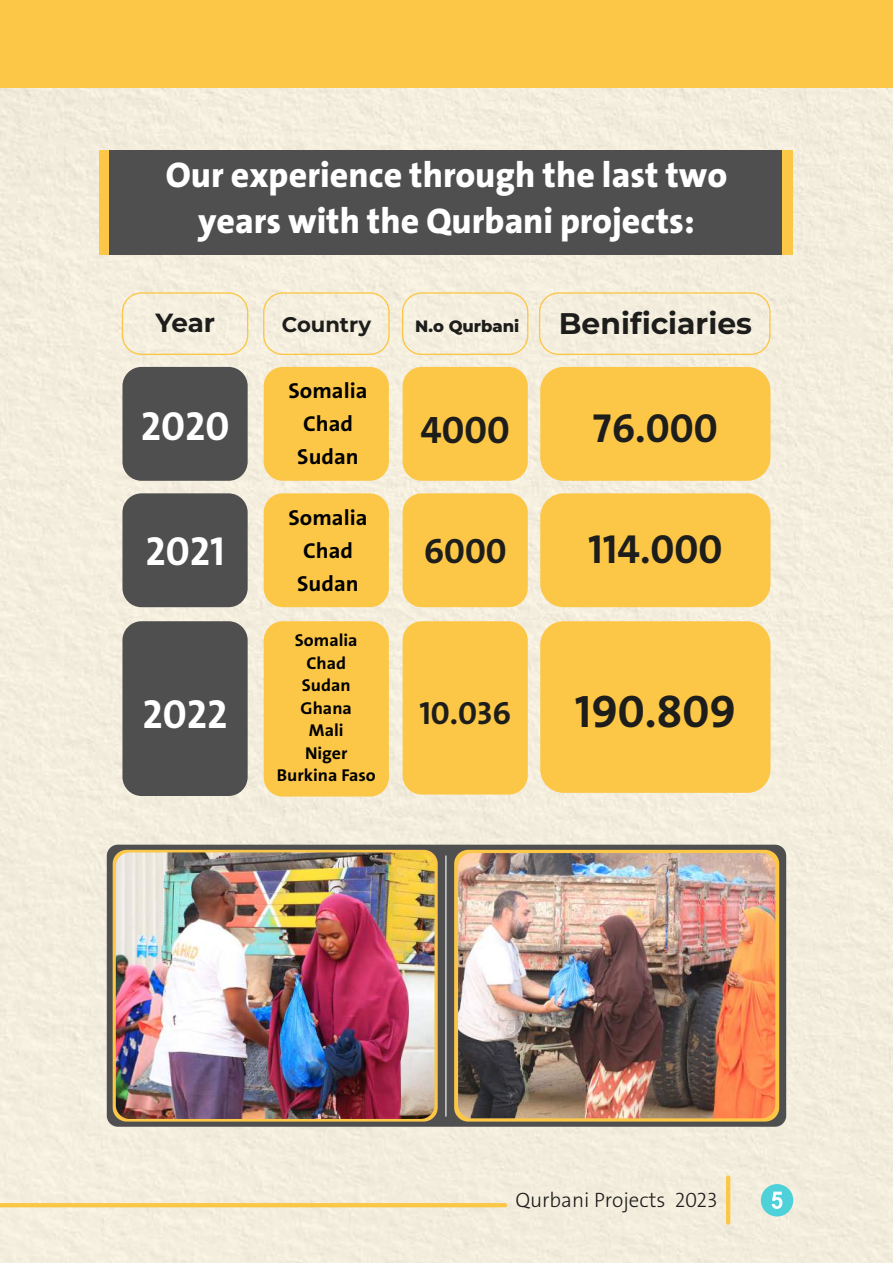
<style>
.page{position:relative;width:893px;height:1263px;background:#fff}
.page>*{position:absolute;margin:0;border:0;box-sizing:border-box;transform-origin:0 0}
.t1{font:700 45.9px "Bahij The Sans Arabic";color:#1d1d1b}
.t2{font:700 40.8px "Bahij The Sans Arabic";color:#1d1d1b}
.t3{font:700 40.8px "Bahij The Sans Arabic";color:#fff}
.t4{font:700 38.4px "Bahij The Sans Arabic";color:#1d1d1b}
.t5{font:800 35.7px/46.2px "Bahij The Sans Arabic";color:#fff;text-align:center}
.t6{font:700 35.4px "Bahij The Sans Arabic";color:#1d1d1b}
.t7{font:700 32.25px "Bahij The Sans Arabic";color:#1d1d1b}
.t8{font:700 29.85px "Montserrat";color:#1d1d1b}
.t9{font:700 26.25px "Montserrat";color:#1d1d1b}
.t10{font:700 21.75px/33px "The Sans Arabic";color:#000;text-align:center;scale:1.04 1}
.t11{font:700 21.15px "Montserrat";color:#1d1d1b}
.t12{font:300 20.85px "The Sans Arabic";color:#1d1d1b}
.t13{font:700 17.25px/22.5px "The Sans Arabic";color:#000;text-align:center;scale:1.04 1}
.t14{font:800 16.35px "Montserrat";color:#1d1d1b}
</style>
<div class="page">
<div style="left:0;top:88px;width:893px;height:1175px;background:#f4edde"></div>
<div style="left:0;top:0;width:893px;height:88px;background:#fcc747"></div>
<hr style="left:0;top:1203px;width:505px;height:4px;background:#fcc747">
<hr style="left:726px;top:1177px;width:4px;height:46px;background:#fcc747">
<div style="left:100px;top:151px;width:693px;height:104px;background:#fcc747"></div>
<div style="left:109px;top:151px;width:673px;height:104px;background:#4f4f4f"></div>
<div style="left:122px;top:292px;width:126px;height:63px;border:1px solid #fcc747;border-radius:19px"></div>
<div style="left:263px;top:292px;width:127px;height:63px;border:1px solid #fcc747;border-radius:19px"></div>
<div style="left:402px;top:292px;width:126px;height:63px;border:1px solid #fcc747;border-radius:19px"></div>
<div style="left:539px;top:292px;width:232px;height:63px;border:1px solid #fcc747;border-radius:19px"></div>
<div style="left:122px;top:367px;width:126px;height:114px;background:#4f4f4f;border-radius:19px"></div>
<div style="left:264px;top:367px;width:125px;height:114px;background:#fcc747;border-radius:19px"></div>
<div style="left:403px;top:367px;width:125px;height:114px;background:#fcc747;border-radius:19px"></div>
<div style="left:540px;top:367px;width:230px;height:114px;background:#fcc747;border-radius:23px"></div>
<div style="left:122px;top:493px;width:126px;height:114px;background:#4f4f4f;border-radius:19px"></div>
<div style="left:264px;top:493px;width:125px;height:114px;background:#fcc747;border-radius:19px"></div>
<div style="left:403px;top:493px;width:125px;height:114px;background:#fcc747;border-radius:19px"></div>
<div style="left:540px;top:493px;width:230px;height:114px;background:#fcc747;border-radius:23px"></div>
<div style="left:122px;top:621px;width:126px;height:175px;background:#4f4f4f;border-radius:19px"></div>
<div style="left:264px;top:621px;width:125px;height:175px;background:#fcc747;border-radius:19px"></div>
<div style="left:403px;top:621px;width:125px;height:173px;background:#fcc747;border-radius:19px"></div>
<div style="left:540px;top:621px;width:230px;height:172px;background:#fcc747;border-radius:23px"></div>
<svg style="left:107px;top:845px;width:679px;height:282px;background:#595751"></svg>
<svg style="left:454px;top:850px;width:325px;height:271px;background:#f8c248"></svg>
<img style="left:458px;top:853px;width:317px;height:265px">
<div style="left:113px;top:850px;width:325px;height:271px;background:#fcc747;border-radius:14px"></div>
<img style="left:116px;top:852px;width:319px;height:267px">
<hr style="left:445px;top:855px;width:1px;height:261px;background:#fff">
<p class="t5" style="left:166px;top:154px;width:563px">Our experience through the last two years with the Qurbani projects:</p>
<p class="t9" style="left:155px;top:313px;width:61px">Year</p>
<p class="t11" style="left:282px;top:317px;width:91px">Country</p>
<p class="t14" style="left:415px;top:319px;width:105px">N.o Qurbani</p>
<p class="t8" style="left:559px;top:304px;width:195px">Benificiaries</p>
<p class="t10" style="left:289px;top:376px;width:77px">Somalia<br>Chad<br>Sudan</p>
<p class="t3" style="left:141px;top:410px;width:90px">2020</p>
<p class="t4" style="left:421px;top:415px;width:91px">4000</p>
<p class="t2" style="left:593px;top:412px;width:126px">76.000</p>
<p class="t3" style="left:145px;top:535px;width:81px">2021</p>
<p class="t10" style="left:289px;top:503px;width:77px">Somalia<br>Chad<br>Sudan</p>
<p class="t6" style="left:424px;top:537px;width:84px">6000</p>
<p class="t2" style="left:588px;top:534px;width:136px">114.000</p>
<p class="t13" style="left:277px;top:631px;width:97px">Somalia<br>Chad<br>Sudan<br>Ghana<br>Mali<br>Niger<br>Burkina Faso</p>
<p class="t3" style="left:143px;top:698px;width:86px">2022</p>
<p class="t7" style="left:419px;top:700px;width:93px">10.036</p>
<p class="t1" style="left:575px;top:693px;width:163px">190.809</p>
<p class="t12" style="left:515px;top:1192px;width:204px">Qurbani Projects 2023</p>
</div>
